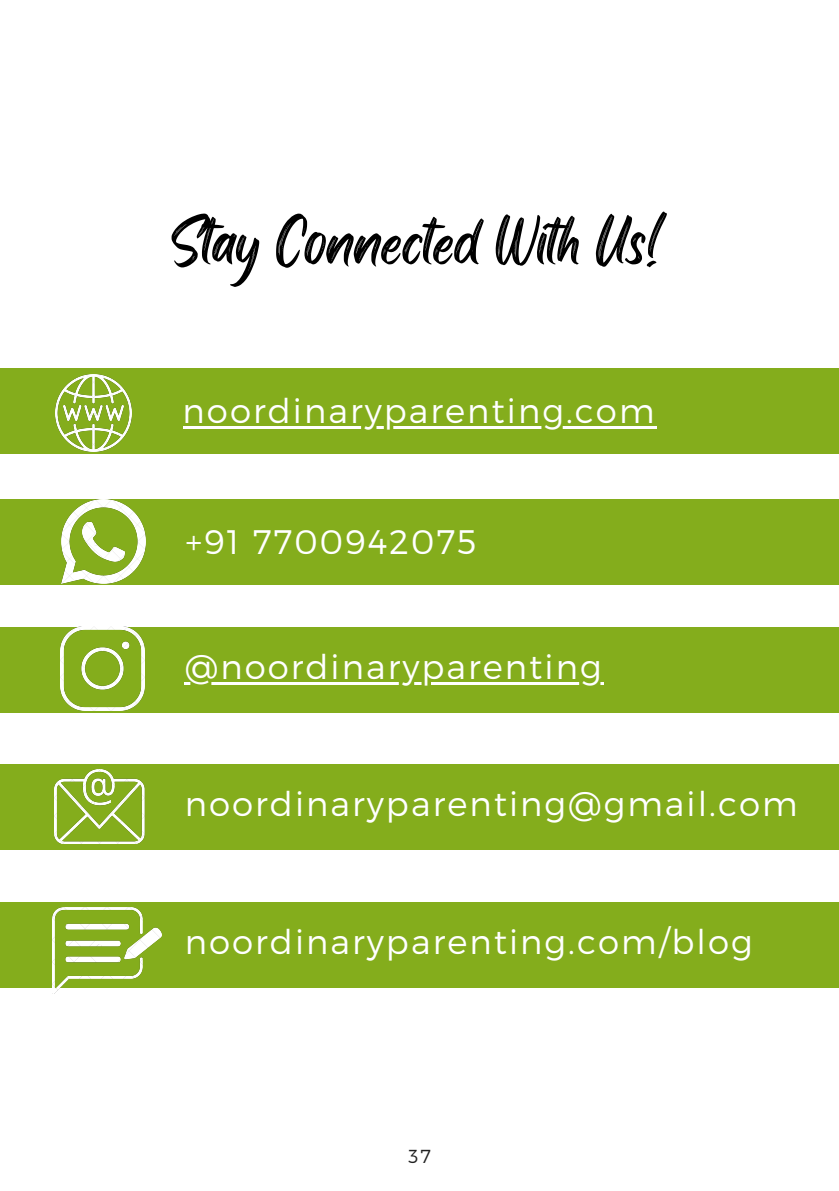
<style>
.page{position:relative;width:839px;height:1191px;background:#fff}
.page>*{position:absolute;margin:0;border:0;box-sizing:border-box;transform-origin:0 0}
.t1{font:62px "Black Bones";color:#000}
.t2{font:300 34px "Montserrat";letter-spacing:.06em;color:#fff}
.t3{font:300 18.8px "Montserrat";color:#202020}
</style>
<div class="page">
<div style="left:0;top:627px;width:838px;height:85px;background:#84ad1c"></div>
<img style="left:60px;top:627px;width:84px;height:84px">
<div style="left:0;top:369px;width:838px;height:85px;background:#84ad1c"></div>
<img style="left:55px;top:375px;width:77px;height:76px">
<div style="left:0;top:764px;width:838px;height:86px;background:#84ad1c"></div>
<img style="left:54px;top:770px;width:90px;height:73px">
<div style="left:0;top:902px;width:838px;height:85px;background:#84ad1c"></div>
<img style="left:52px;top:908px;width:110px;height:85px">
<div style="left:0;top:499px;width:838px;height:85px;background:#84ad1c"></div>
<img style="left:61px;top:499px;width:84px;height:84px">
<hr style="left:183px;top:426px;width:473px;height:3px;background:#fff">
<hr style="left:185px;top:682px;width:418px;height:3px;background:#fff">
<p class="t1" style="left:171px;top:198px;width:498px">Stay Connected With Us!</p>
<h1 class="t2" style="left:183px;top:389px;width:473px">noordinaryparenting.com</h1>
<p class="t2" style="left:185px;top:519px;width:292px">+91 7700942075</p>
<p class="t2" style="left:185px;top:645px;width:418px">@noordinaryparenting</p>
<p class="t2" style="left:185px;top:782px;width:614px">noordinaryparenting@gmail.com</p>
<p class="t2" style="left:185px;top:920px;width:569px">noordinaryparenting.com/blog</p>
<p class="t3" style="left:408px;top:1144px;width:24px">37</p>
</div>
